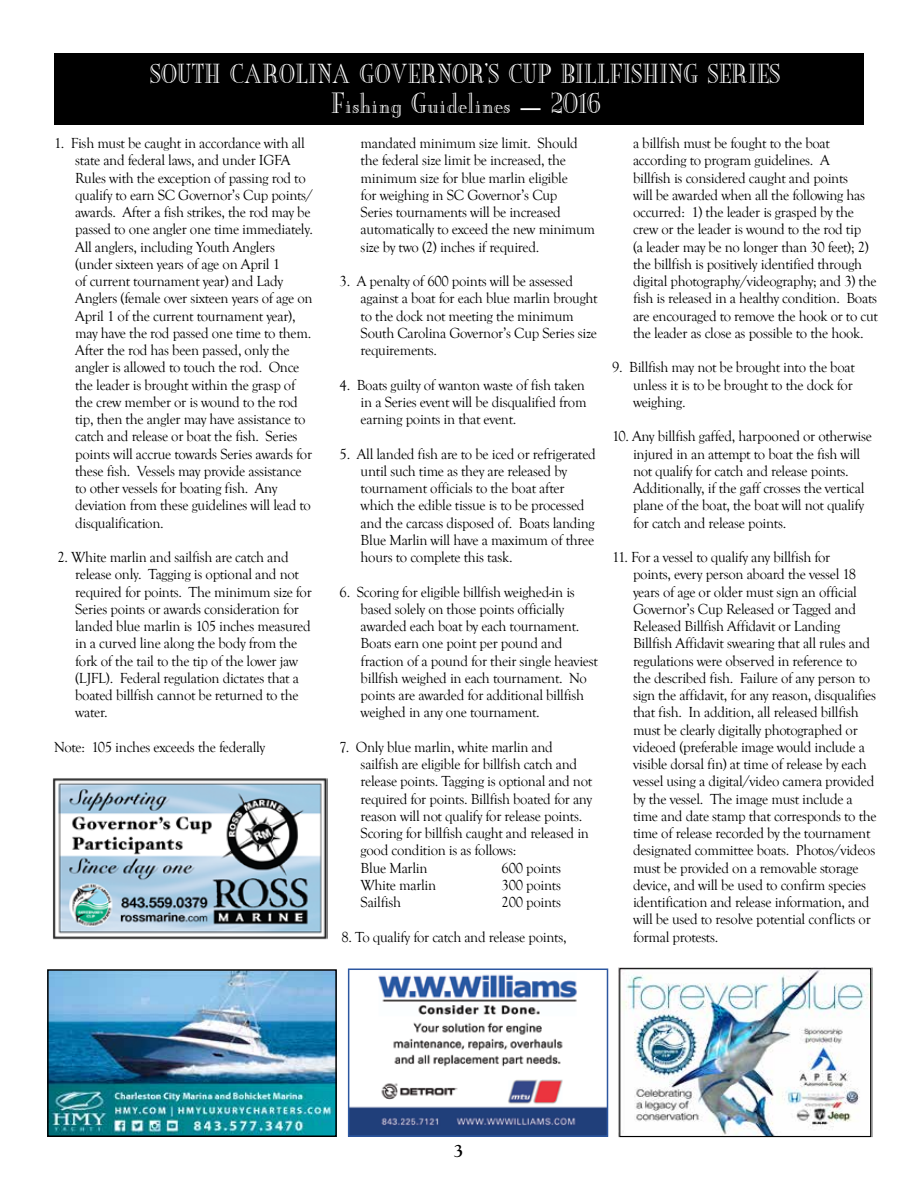
<style>
.page{position:relative;width:918px;height:1188px;background:#fff}
.page>*{position:absolute;margin:0;border:0;box-sizing:border-box;transform-origin:0 0}
.t1{font:25.5px "Mona Lisa Recut";letter-spacing:-.02em;color:#fff}
.t2{font:24px "Mona Lisa Recut";letter-spacing:-.02em;color:#fff}
.t3{font:700 18px "Goudy";color:#000}
.t4{font:15px/17.2px "Goudy Old Style T";letter-spacing:-.02em;color:#000}
</style>
<div class="page">
<div style="left:54px;top:54px;width:810px;height:71px;background:#000"></div>
<img style="left:618px;top:967px;width:255px;height:170px">
<div style="left:619px;top:968px;width:252px;height:169px;border:1px solid #000"></div>
<img style="left:52px;top:778px;width:276px;height:162px">
<img style="left:351px;top:974px;width:254px;height:160px">
<div style="left:348px;top:969px;width:260px;height:168px;border:2px solid #2c57a0"></div>
<img style="left:50px;top:972px;width:284px;height:162px">
<div style="left:47px;top:969px;width:290px;height:168px;border:2px solid #000"></div>
<h2 class="t2" style="left:150px;top:60px;width:632px">SOUTH CAROLINA GOVERNOR’S CUP BILLFISHING SERIES</h2>
<h1 class="t1" style="left:331px;top:88px;width:272px">Fishing Guidelines – 2016</h1>
<p class="t4" style="left:75px;top:135px;width:239px;text-indent:-21px">1. Fish must be caught in accordance with all state and federal laws, and under IGFA Rules with the exception of passing rod to qualify to earn SC Governor’s Cup points/ awards. After a fish strikes, the rod may be passed to one angler one time immediately.<br>All anglers, including Youth Anglers (under sixteen years of age on April 1<br>of current tournament year) and Lady Anglers (female over sixteen years of age on April 1 of the current tournament year), may have the rod passed one time to them.<br>After the rod has been passed, only the angler is allowed to touch the rod. Once the leader is brought within the grasp of the crew member or is wound to the rod tip, then the angler may have assistance to catch and release or boat the fish. Series points will accrue towards Series awards for these fish. Vessels may provide assistance to other vessels for boating fish. Any deviation from these guidelines will lead to disqualification.</p>
<p class="t4" style="left:75px;top:549px;width:238px;text-indent:-18px">2. White marlin and sailfish are catch and release only. Tagging is optional and not required for points. The minimum size for Series points or awards consideration for landed blue marlin is 105 inches measured in a curved line along the body from the fork of the tail to the tip of the lower jaw (LJFL). Federal regulation dictates that a boated billfish cannot be returned to the water.</p>
<p class="t4" style="left:54px;top:739px;width:213px">Note: 105 inches exceeds the federally</p>
<p class="t4" style="left:361px;top:135px;width:236px">mandated minimum size limit. Should the federal size limit be increased, the minimum size for blue marlin eligible<br>for weighing in SC Governor’s Cup<br>Series tournaments will be increased automatically to exceed the new minimum size by two (2) inches if required.</p>
<p class="t4" style="left:361px;top:273px;width:238px;text-indent:-21px">3. A penalty of 600 points will be assessed against a boat for each blue marlin brought to the dock not meeting the minimum South Carolina Governor’s Cup Series size requirements.</p>
<p class="t4" style="left:361px;top:376px;width:227px;text-align:justify;text-indent:-21px">4. Boats guilty of wanton waste of fish taken in a Series event will be disqualified from earning points in that event.</p>
<p class="t4" style="left:361px;top:445px;width:237px;text-indent:-21px">5. All landed fish are to be iced or refrigerated until such time as they are released by tournament officials to the boat after which the edible tissue is to be processed and the carcass disposed of. Boats landing Blue Marlin will have a maximum of three hours to complete this task.</p>
<p class="t4" style="left:361px;top:583px;width:239px;text-indent:-21px">6. Scoring for eligible billfish weighed-in is based solely on those points officially awarded each boat by each tournament.<br>Boats earn one point per pound and fraction of a pound for their single heaviest billfish weighed in each tournament. No points are awarded for additional billfish weighed in any one tournament.</p>
<p class="t4" style="left:361px;top:739px;width:233px;text-indent:-21px">7. Only blue marlin, white marlin and sailfish are eligible for billfish catch and release points. Tagging is optional and not required for points. Billfish boated for any reason will not qualify for release points.<br>Scoring for billfish caught and released in good condition is as follows:<br>Blue Marlin</p>
<p class="t4" style="left:633px;top:135px;width:246px">a billfish must be fought to the boat according to program guidelines. A<br>billfish is considered caught and points<br>will be awarded when all the following has occurred: 1) the leader is grasped by the crew or the leader is wound to the rod tip<br>(a leader may be no longer than 30 feet); 2) the billfish is positively identified through digital photography/videography; and 3) the fish is released in a healthy condition. Boats are encouraged to remove the hook or to cut the leader as close as possible to the hook.</p>
<p class="t4" style="left:633px;top:359px;width:223px;text-indent:-21px">9. Billfish may not be brought into the boat unless it is to be brought to the dock for weighing.</p>
<p class="t4" style="left:633px;top:428px;width:240px;text-indent:-21px">10. Any billfish gaffed, harpooned or otherwise injured in an attempt to boat the fish will not qualify for catch and release points.<br>Additionally, if the gaff crosses the vertical plane of the boat, the boat will not qualify for catch and release points.</p>
<p class="t4" style="left:633px;top:549px;width:245px;text-indent:-21px">11. For a vessel to qualify any billfish for<br>points, every person aboard the vessel 18 years of age or older must sign an official Governor’s Cup Released or Tagged and Released Billfish Affidavit or Landing Billfish Affidavit swearing that all rules and regulations were observed in reference to the described fish. Failure of any person to sign the affidavit, for any reason, disqualifies that fish. In addition, all released billfish must be clearly digitally photographed or videoed (preferable image would include a visible dorsal fin) at time of release by each vessel using a digital/video camera provided by the vessel. The image must include a time and date stamp that corresponds to the time of release recorded by the tournament designated committee boats. Photos/videos must be provided on a removable storage device, and will be used to confirm species identification and release information, and will be used to resolve potential conflicts or formal protests.</p>
<p class="t4" style="left:502px;top:859px;width:61px">600 points</p>
<p class="t4" style="left:361px;top:877px;width:77px">White marlin</p>
<p class="t4" style="left:502px;top:877px;width:61px">300 points</p>
<p class="t4" style="left:361px;top:894px;width:42px">Sailfish</p>
<p class="t4" style="left:502px;top:894px;width:61px">200 points</p>
<p class="t4" style="left:341px;top:928px;width:227px">8. To qualify for catch and release points,</p>
<p class="t3" style="left:454px;top:1140px;width:12px">3</p>
</div>
